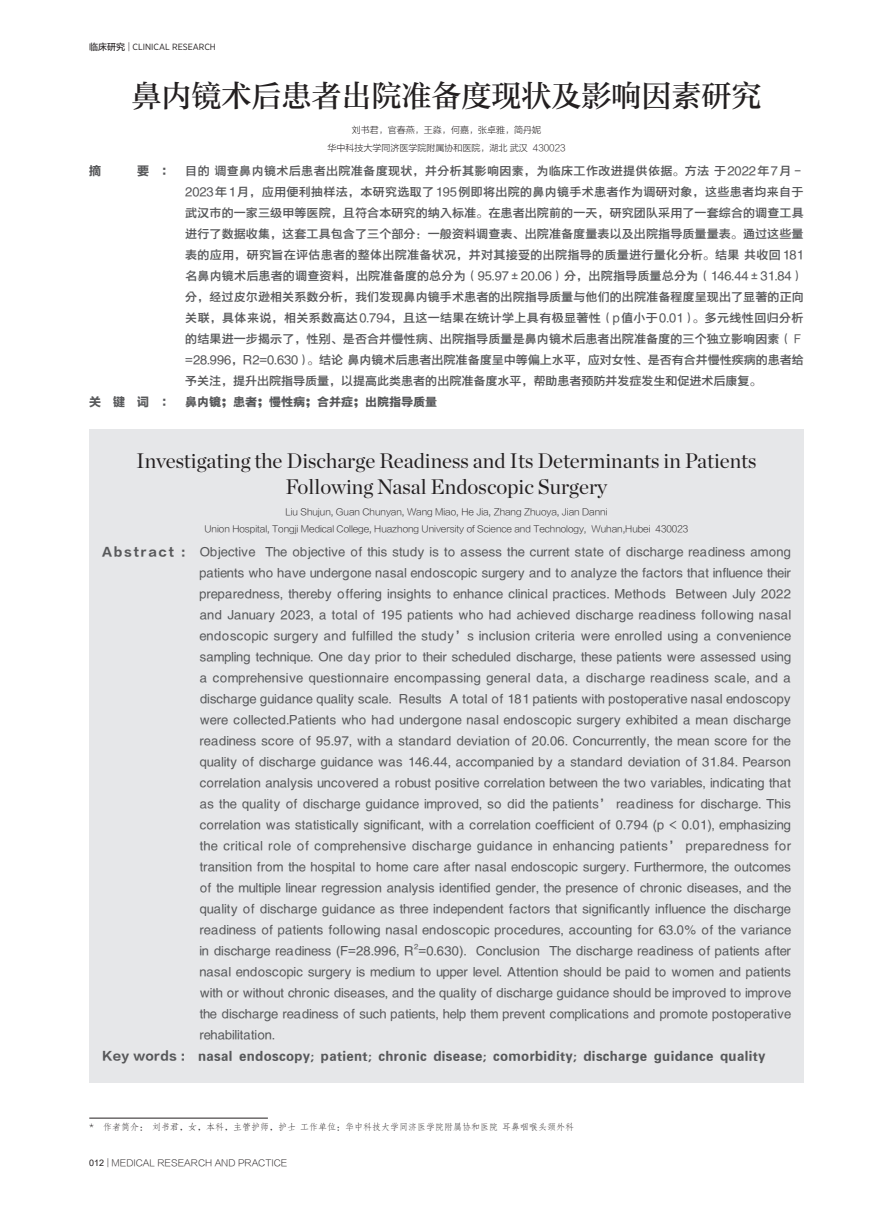
<style>
.page{position:relative;width:893px;height:1212px;background:#fff}
.page>*{position:absolute;margin:0;border:0;box-sizing:border-box;transform-origin:0 0}
.标题{font:30px "FZZHUNYSK GBK1 0";color:#231f20}
.英文标题{font:21px/25.2px "Chronicle Display";color:#231f20;text-align:center}
.英文摘要{font:12px/21px "FZYDZHK GBK1 0";letter-spacing:.03em;color:#57585a;text-align:justify}
.摘要{font:12px/21px "FZYDZHK GBK1 0";color:#57585a;text-align:justify}
.英文关键词{font:12px "FZYDCHK GBK1 0";letter-spacing:.03em;color:#57585a}
.关键词{font:12px "FZYDCHK GBK1 0";color:#57585a}
.摘要-2{font:12px "FZLTDHK GBK1 0";color:#57585a}
.英文单位{font:9px "FZLTXHK GBK1 0";color:#231f20}
.英文作者{font:9px "FZLTXHK GBK1 0";color:#231f20}
.作者简介{font:9px "FZFSK GBK1 0";color:#231f20}
.t1{font:9px "FZLTKHK GBK1 0";color:#231f20}
.单位{font:9px "FZLTXHK GBK1 0";color:#231f20}
.t2{font:9px "Gotham Narrow";color:#231f20}
.作者{font:9px "FZLTXHK GBK1 0";color:#231f20}
.英文摘要-2{font:7.05px "FZYDZHK GBK1 0";color:#57585a}
.s1{font-family:"FZLTZHUNHK GBK1 0"}
.s2{font-family:"FZLTKHK GBK1 0"}
.s3{font-family:"FZLTDHK GBK1 0"}
.s4{font-family:"Arial"}
</style>
<div class="page">
<hr style="left:89px;top:1118px;width:179px;height:1px;background:#231f20">
<div style="left:89px;top:429px;width:715px;height:654px;background:#e6e7e9"></div>
<p class="t2" style="left:89px;top:41px;width:128px"><span class="s1">临床研究</span> <span class="s2">|</span> CLINICAL RESEARCH</p>
<p class="标题" style="left:131px;top:78px;width:632px">鼻内镜术后患者出院准备度现状及影响因素研究</p>
<p class="作者" style="left:352px;top:124px;width:191px">刘书君，官春燕，王淼，何嘉，张卓雅，简丹妮</p>
<p class="单位" style="left:327px;top:142px;width:240px">华中科技大学同济医学院附属协和医院，湖北 武汉 430023</p>
<p class="摘要-2" style="left:89px;top:165px;width:14px">摘</p>
<p class="摘要" style="left:185px;top:161px;width:620px;text-indent:-48px"><span class="s3">要 ：</span> 目的 调查鼻内镜术后患者出院准备度现状，并分析其影响因素，为临床工作改进提供依据。方法 于2022年7月－2023年1月，应用便利抽样法，本研究选取了195例即将出院的鼻内镜手术患者作为调研对象，这些患者均来自于武汉市的一家三级甲等医院，且符合本研究的纳入标准。在患者出院前的一天，研究团队采用了一套综合的调查工具进行了数据收集，这套工具包含了三个部分：一般资料调查表、出院准备度量表以及出院指导质量量表。通过这些量表的应用，研究旨在评估患者的整体出院准备状况，并对其接受的出院指导的质量进行量化分析。结果 共收回181名鼻内镜术后患者的调查资料，出院准备度的总分为（95.97±20.06）分，出院指导质量总分为（146.44±31.84）分，经过皮尔逊相关系数分析，我们发现鼻内镜手术患者的出院指导质量与他们的出院准备程度呈现出了显著的正向关联，具体来说，相关系数高达0.794，且这一结果在统计学上具有极显著性（p值小于0.01）。多元线性回归分析的结果进一步揭示了，性别、是否合并慢性病、出院指导质量是鼻内镜术后患者出院准备度的三个独立影响因素（Ｆ=28.996，R2=0.630）。结论 鼻内镜术后患者出院准备度呈中等偏上水平，应对女性、是否有合并慢性疾病的患者给予关注，提升出院指导质量，以提高此类患者的出院准备度水平，帮助患者预防并发症发生和促进术后康复。</p>
<p class="关键词" style="left:89px;top:396px;width:349px"><span class="s3">关 键 词 ：</span> 鼻内镜；患者；慢性病；合并症；出院指导质量</p>
<p class="英文标题" style="left:136px;top:447px;width:622px">Investigating the Discharge Readiness and Its Determinants in Patients<br>Following Nasal Endoscopic Surgery</p>
<p class="英文作者" style="left:285px;top:507px;width:324px">Liu Shujun, Guan Chunyan, Wang Miao, He Jia, Zhang Zhuoya, Jian Danni</p>
<p class="英文单位" style="left:204px;top:524px;width:485px">Union Hospital, Tongji Medical College, Huazhong University of Science and Technology, Wuhan,Hubei 430023</p>
<p class="英文摘要" style="left:200px;top:542px;width:593px;text-indent:-98px"><span class="s3">Abstract :</span> Objective The objective of this study is to assess the current state of discharge readiness among patients who have undergone nasal endoscopic surgery and to analyze the factors that influence their preparedness, thereby offering insights to enhance clinical practices. Methods Between July 2022 and January 2023, a total of 195 patients who had achieved discharge readiness following nasal endoscopic surgery and fulfilled the study’s inclusion criteria were enrolled using a convenience sampling technique. One day prior to their scheduled discharge, these patients were assessed using a comprehensive questionnaire encompassing general data, a discharge readiness scale, and a discharge guidance quality scale. Results A total of 181 patients with postoperative nasal endoscopy were collected.Patients who had undergone nasal endoscopic surgery exhibited a mean discharge readiness score of 95.97, with a standard deviation of 20.06. Concurrently, the mean score for the quality of discharge guidance was 146.44, accompanied by a standard deviation of 31.84. Pearson correlation analysis uncovered a robust positive correlation between the two variables, indicating that as the quality of discharge guidance improved, so did the patients’ readiness for discharge. This correlation was statistically significant, with a correlation coefficient of 0.794 (p &lt; 0.01), emphasizing the critical role of comprehensive discharge guidance in enhancing patients’ preparedness for transition from the hospital to home care after nasal endoscopic surgery. Furthermore, the outcomes of the multiple linear regression analysis identified gender, the presence of chronic diseases, and the quality of discharge guidance as three independent factors that significantly influence the discharge readiness of patients following nasal endoscopic procedures, accounting for 63.0% of the variance in discharge readiness (F=28.996, R =0.630). Conclusion The discharge readiness of patients after</p>
<p class="英文摘要-2" style="left:414px;top:943px;width:6px">2</p>
<p class="英文摘要" style="left:200px;top:962px;width:593px">nasal endoscopic surgery is medium to upper level. Attention should be paid to women and patients with or without chronic diseases, and the quality of discharge guidance should be improved to improve the discharge readiness of such patients, help them prevent complications and promote postoperative rehabilitation.</p>
<p class="英文关键词" style="left:102px;top:1049px;width:665px"><span class="s3">Key words :</span> nasal endoscopy; patient; chronic disease; comorbidity; discharge guidance quality</p>
<p class="作者简介" style="left:89px;top:1122px;width:486px">* 作者简介：刘书君，女，本科，主管护师，护士工作单位：华中科技大学同济医学院附属协和医院耳鼻咽喉头颈外科</p>
<p class="t1" style="left:89px;top:1158px;width:200px"><span class="s4">012</span> | MEDICAL RESEARCH AND PRACTICE</p>
</div>
